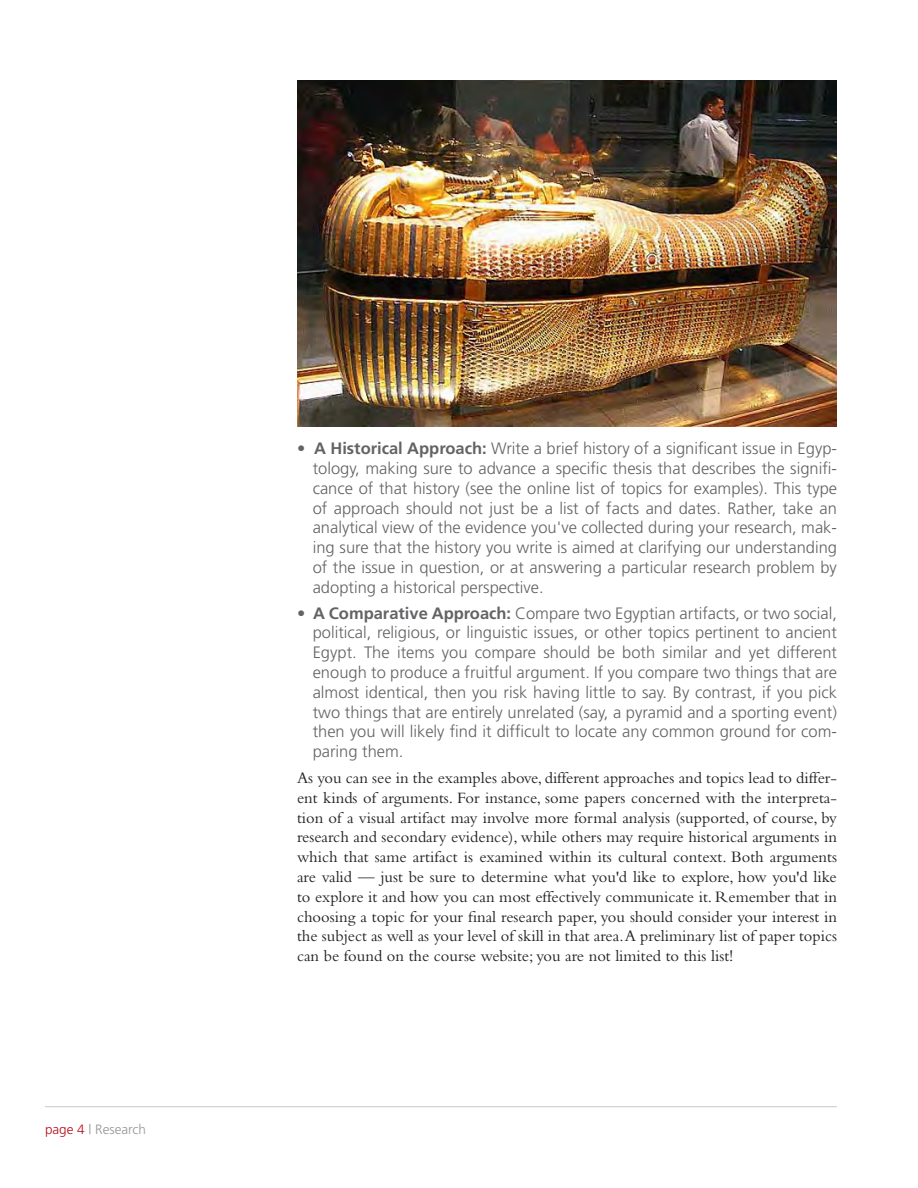
<style>
.page{position:relative;width:918px;height:1188px;background:#fff}
.page>*{position:absolute;margin:0;border:0;box-sizing:border-box;transform-origin:0 0}
.Bullet{font:300 16.5px/19.8px "Frutiger";color:#636366;text-align:justify}
.Body_Copy_no_ident{font:16.5px/19.8px "Bembo";color:#231f20;text-align:justify}
.t1{font:300 13.5px "Frutiger";color:#939598}
.s1{color:#b50e1a}
.s2{font-weight:700}
</style>
<div class="page">
<hr style="left:45px;top:1106px;width:792px;height:1px;background:#c7c8ca">
<img style="left:297px;top:81px;width:540px;height:345px">
<p class="t1" style="left:45px;top:1122px;width:103px"><span class="s1">page 4</span> | Research</p>
<p class="Bullet" style="left:313px;top:439px;width:526px;text-indent:-16px">• <span class="s2">A Historical Approach:</span> Write a brief history of a significant issue in Egyp&shy;tology, making sure to advance a specific thesis that describes the signifi&shy;cance of that history (see the online list of topics for examples). This type of approach should not just be a list of facts and dates. Rather, take an analytical view of the evidence you've collected during your research, mak&shy;ing sure that the history you write is aimed at clarifying our understanding of the issue in question, or at answering a particular research problem by adopting a historical perspective.</p>
<p class="Bullet" style="left:313px;top:603px;width:526px;text-indent:-16px">• <span class="s2">A Comparative Approach:</span> Compare two Egyptian artifacts, or two social, political, religious, or linguistic issues, or other topics pertinent to ancient Egypt. The items you compare should be both similar and yet different enough to produce a fruitful argument. If you compare two things that are almost identical, then you risk having little to say. By contrast, if you pick two things that are entirely unrelated (say, a pyramid and a sporting event) then you will likely find it difficult to locate any common ground for com&shy;paring them.</p>
<p class="Body_Copy_no_ident" style="left:297px;top:768px;width:542px">As you can see in the examples above, different approaches and topics lead to differ&shy;ent kinds of arguments. For instance, some papers concerned with the interpreta&shy;tion of a visual artifact may involve more formal analysis (supported, of course, by research and secondary evidence), while others may require historical arguments in which that same artifact is examined within its cultural context. Both arguments are valid — just be sure to determine what you'd like to explore, how you'd like to explore it and how you can most effectively communicate it. Remember that in choosing a topic for your final research paper, you should consider your interest in the subject as well as your level of skill in that area. A preliminary list of paper topics can be found on the course website; you are not limited to this list!</p>
</div>
